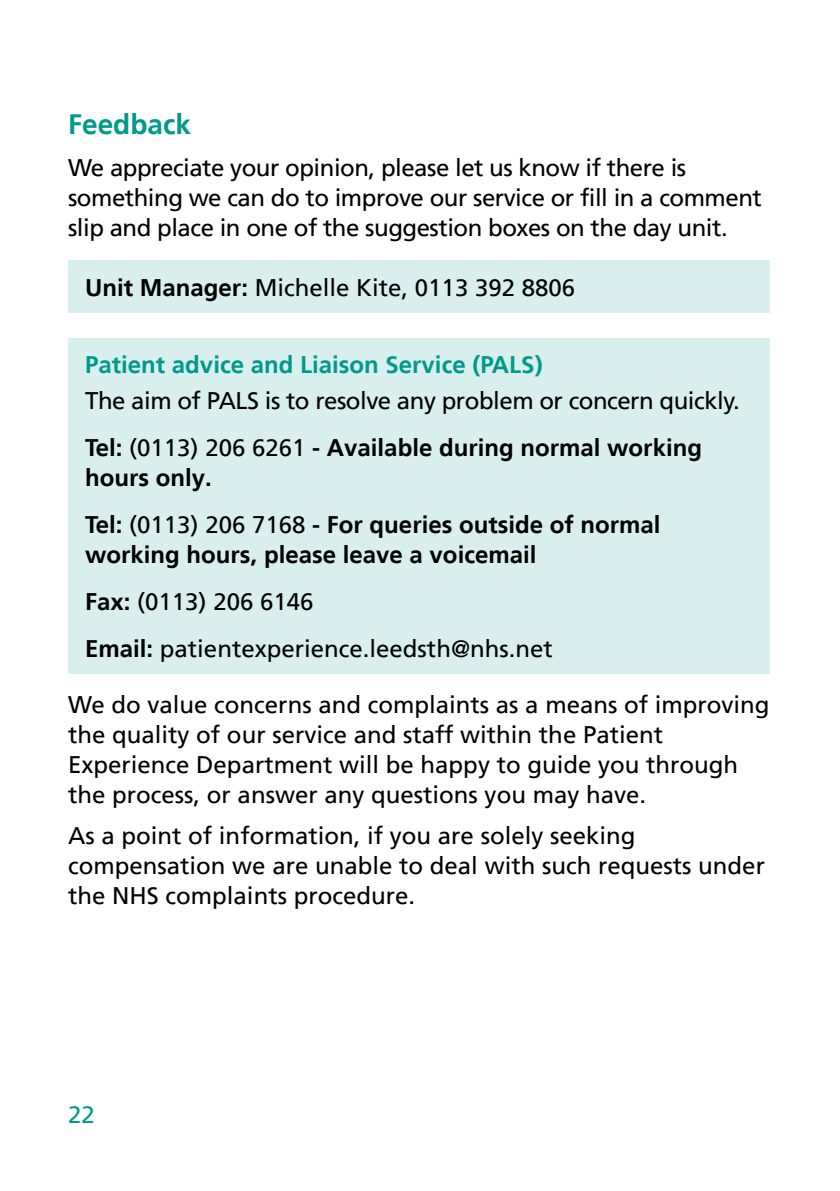
<style>
.page{position:relative;width:840px;height:1191px;background:#fff}
.page>*{position:absolute;margin:0;border:0;box-sizing:border-box;transform-origin:0 0}
.Main_Headings{font:700 28px "Frutiger LT";color:#009a8c}
.Body_Text{font:24px/30px "Frutiger LT";color:#000}
.Body_Text-2{font:24px/30px "Frutiger LT";letter-spacing:-.02em;color:#000}
.Body_Text-3{font:700 24px/30px "Frutiger LT";color:#000}
.Sub_Heading{font:700 24px "Frutiger LT";color:#009a8c}
.t1{font:24px "Frutiger LT";color:#009a8c}
.s1{font-weight:700}
.s2{font-weight:400}
</style>
<div class="page">
<div style="left:68px;top:261px;width:701px;height:52px;background:#d9efed"></div>
<div style="left:68px;top:338px;width:701px;height:335px;background:#d9efed"></div>
<p class="Main_Headings" style="left:68px;top:108px;width:124px">Feedback</p>
<p class="Body_Text-2" style="left:68px;top:153px;width:695px">We appreciate your opinion, please let us know if there is something we can do to improve our service or fill in a comment slip and place in one of the suggestion boxes on the day unit.</p>
<p class="Body_Text" style="left:85px;top:273px;width:491px"><span class="s1">Unit Manager:</span> Michelle Kite, 0113 392 8806</p>
<p class="Sub_Heading" style="left:85px;top:350px;width:459px">Patient advice and Liaison Service (PALS)</p>
<p class="Body_Text-2" style="left:85px;top:385px;width:656px">The aim of PALS is to resolve any problem or concern quickly.</p>
<p class="Body_Text-3" style="left:85px;top:432px;width:618px">Tel: <span class="s2">(0113) 206 6261</span> - Available during normal working hours only.</p>
<p class="Body_Text-3" style="left:85px;top:509px;width:576px">Tel: <span class="s2">(0113) 206 7168</span> - For queries outside of normal working hours, please leave a voicemail</p>
<p class="Body_Text" style="left:85px;top:586px;width:230px"><span class="s1">Fax:</span> (0113) 206 6146</p>
<p class="Body_Text" style="left:85px;top:633px;width:469px"><span class="s1">Email:</span> patientexperience.leedsth@nhs.net</p>
<p class="Body_Text" style="left:68px;top:689px;width:702px">We do value concerns and complaints as a means of improving the quality of our service and staff within the Patient Experience Department will be happy to guide you through the process, or answer any questions you may have.</p>
<p class="Body_Text" style="left:68px;top:821px;width:698px">As a point of information, if you are solely seeking compensation we are unable to deal with such requests under the NHS complaints procedure.</p>
<p class="t1" style="left:68px;top:1101px;width:28px">22</p>
</div>
